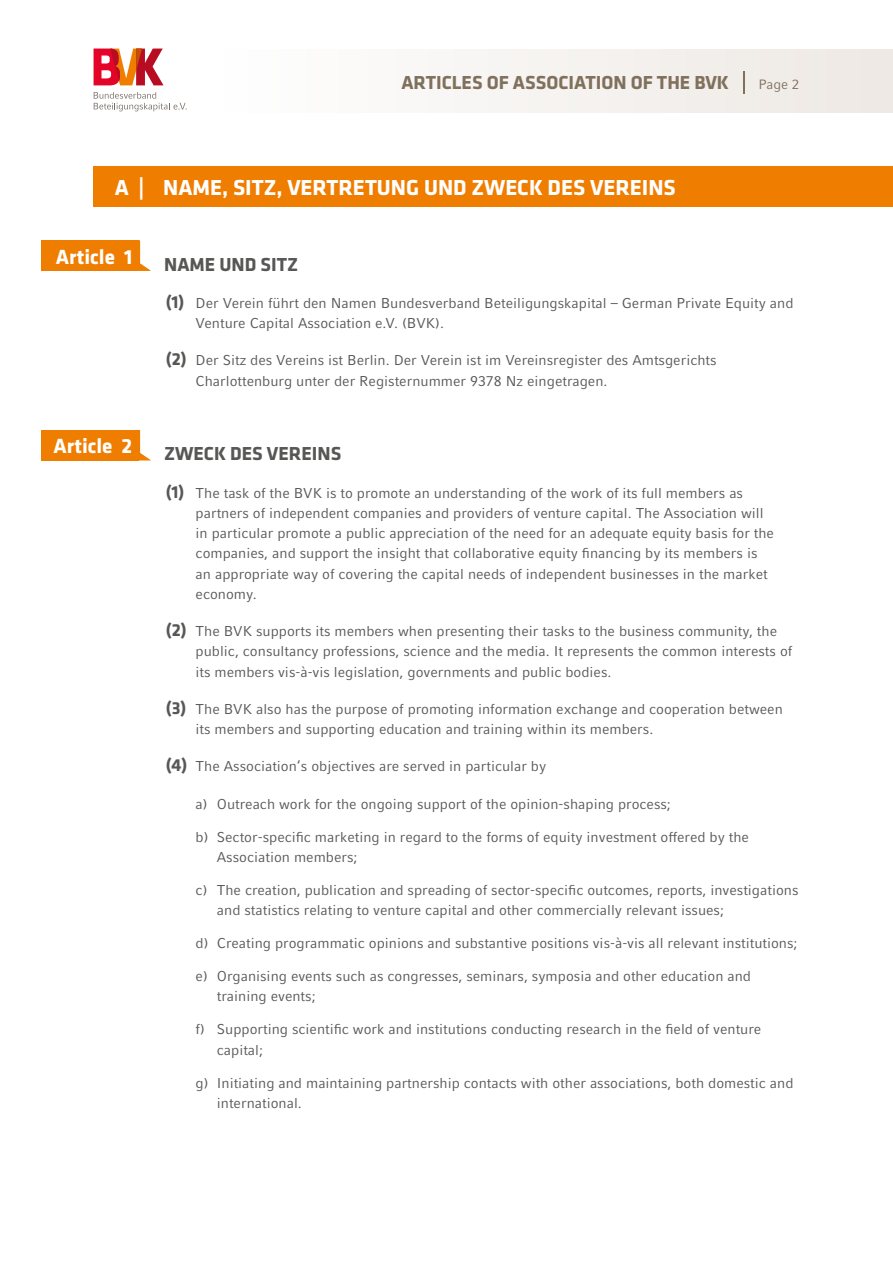
<style>
.page{position:relative;width:893px;height:1263px;background:#fff}
.page>*{position:absolute;margin:0;border:0;box-sizing:border-box;transform-origin:0 0}
.t1{font:700 22.5px "Klavika Basic";color:#fff}
.t2{font:700 21.3px "Klavika Basic";color:#fff}
.t3{font:700 19.8px "Arial";color:#fff}
.t4{font:700 19.5px "Klavika Basic";color:#80715d}
.t5{font:700 19.5px "Klavika Basic";color:#575756}
.t6{font:14.25px/20.2px "Compatil Fact LT Pro";color:#575756}
.t7{font:13.5px "Compatil Fact LT Pro";color:#80715d}
.s1{font-family:"Klavika Basic";font-size:21.3px}
.s2{font-family:"Klavika Basic";font-weight:700;font-size:18px}
</style>
<div class="page">
<div style="left:224px;top:49px;width:669px;height:63px;background:linear-gradient(to right,#fefefe,#ede8e3)"></div>
<svg style="left:743px;top:71px;width:1px;height:22px"></svg>
<svg style="left:94px;top:92px;width:93px;height:19px"></svg>
<svg style="left:94px;top:49px;width:70px;height:36px"></svg>
<div style="left:94px;top:166px;width:799px;height:41px;background:#ef7d00"></div>
<div style="left:41px;top:241px;width:98px;height:30px;background:#ef7d00"></div>
<svg style="left:94px;top:240px;width:57px;height:31px"></svg>
<div style="left:41px;top:430px;width:98px;height:30px;background:#ef7d00"></div>
<svg style="left:139px;top:430px;width:12px;height:30px"></svg>
<h3 class="t4" style="left:401px;top:68px;width:329px">ARTICLES OF ASSOCIATION OF THE BVK</h3>
<p class="t7" style="left:759px;top:76px;width:42px">Page 2</p>
<h1 class="t1" style="left:115px;top:171px;width:562px">A | NAME, SITZ, VERTRETUNG UND ZWECK DES VEREINS</h1>
<h3 class="t3" style="left:106px;top:241px;width:23px">§ <span class="s1">1</span></h3>
<h3 class="t5" style="left:164px;top:250px;width:135px">NAME UND SITZ</h3>
<p class="t6" style="left:196px;top:293px;width:599px;text-indent:-30px"><span class="s2">(1)</span> Der Verein führt den Namen Bundesverband Beteiligungskapital – German Private Equity and<br>Venture Capital Association e.V. (BVK).</p>
<p class="t6" style="left:196px;top:350px;width:522px;text-indent:-30px"><span class="s2">(2)</span> Der Sitz des Vereins ist Berlin. Der Verein ist im Vereinsregister des Amtsgerichts<br>Charlottenburg unter der Registernummer 9378 Nz eingetragen.</p>
<h2 class="t2" style="left:56px;top:241px;width:78px">Article 1</h2>
<h3 class="t3" style="left:105px;top:430px;width:26px">§ <span class="s1">2</span></h3>
<h3 class="t5" style="left:164px;top:440px;width:179px">ZWECK DES VEREINS</h3>
<p class="t6" style="left:196px;top:482px;width:580px;text-indent:-30px"><span class="s2">(1)</span> The task of the BVK is to promote an understanding of the work of its full members as partners of independent companies and providers of venture capital. The Association will in particular promote a public appreciation of the need for an adequate equity basis for the companies, and support the insight that collaborative equity financing by its members is an appropriate way of covering the capital needs of independent businesses in the market economy.</p>
<p class="t6" style="left:196px;top:621px;width:598px;text-indent:-30px"><span class="s2">(2)</span> The BVK supports its members when presenting their tasks to the business community, the public, consultancy professions, science and the media. It represents the common interests of its members vis-à-vis legislation, governments and public bodies.</p>
<p class="t6" style="left:196px;top:699px;width:589px;text-indent:-30px"><span class="s2">(3)</span> The BVK also has the purpose of promoting information exchange and cooperation between its members and supporting education and training within its members.</p>
<p class="t6" style="left:166px;top:756px;width:382px"><span class="s2">(4)</span> The Association‘s objectives are served in particular by</p>
<p class="t6" style="left:196px;top:793px;width:477px">a) Outreach work for the ongoing support of the opinion-shaping process;</p>
<p class="t6" style="left:217px;top:826px;width:534px;text-indent:-21px">b) Sector-specific marketing in regard to the forms of equity investment offered by the<br>Association members;</p>
<p class="t6" style="left:217px;top:880px;width:583px;text-indent:-21px">c) The creation, publication and spreading of sector-specific outcomes, reports, investigations and statistics relating to venture capital and other commercially relevant issues;</p>
<p class="t6" style="left:196px;top:933px;width:603px">d) Creating programmatic opinions and substantive positions vis-à-vis all relevant institutions;</p>
<p class="t6" style="left:217px;top:966px;width:536px;text-indent:-21px">e) Organising events such as congresses, seminars, symposia and other education and training events;</p>
<p class="t6" style="left:217px;top:1019px;width:546px;text-indent:-21px">f) Supporting scientific work and institutions conducting research in the field of venture capital;</p>
<p class="t6" style="left:217px;top:1072px;width:578px;text-indent:-21px">g) Initiating and maintaining partnership contacts with other associations, both domestic and international.</p>
<h2 class="t2" style="left:53px;top:430px;width:80px">Article 2</h2>
</div>
